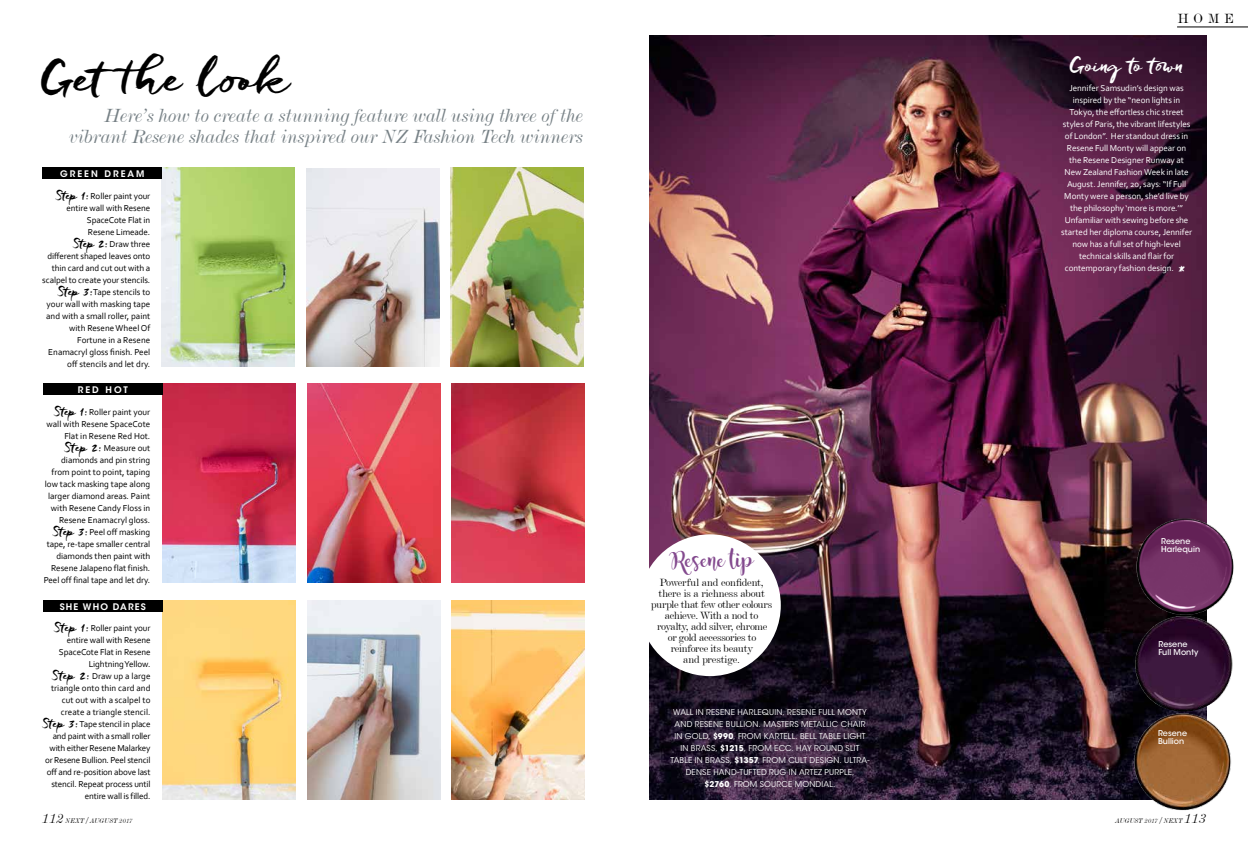
<style>
.page{position:relative;width:1248px;height:842px;background:#fff}
.page>*{position:absolute;margin:0;border:0;box-sizing:border-box;transform-origin:0 0}
.t1{font:47.9px "Freeland";color:#000}
.t2{font:22px "Freeland";color:#fff}
.t3{font:italic 20px/21px "De Vinne BT";letter-spacing:-.005em;color:#778186;text-align:right}
.t4{font:20px "Freeland";color:#fff}
.t5{font:17px "Magnolia Sky";letter-spacing:-.005em;color:#83498e}
.t6{font:14px "De Vinne BT";color:#000}
.t7{font:11px/11px "De Vinne BT";letter-spacing:-.02em;color:#000;text-align:center}
.t8{font:9px/12px "Corbel";letter-spacing:-.005em;color:#000;text-align:right}
.t9{font:9px "Corbel";letter-spacing:-.01em;color:#fff}
.t10{font:600 9px "ITC Avant Garde Std";letter-spacing:.22em;color:#fff}
.t11{font:600 9px "ITC Avant Garde Std";letter-spacing:.125em;color:#fff}
.t12{font:8px/12px "ITC Avant Garde Std";letter-spacing:.025em;color:#fff;text-align:center}
.t13{font:500 8px/8px "ITC Avant Garde Std";letter-spacing:.005em;color:#fff}
.t14{font:italic 7px "De Vinne BT";letter-spacing:-.005em;color:#000}
.s1{font-family:"Freeland";font-size:13px}
.s2{font-weight:700}
.s3{font-size:15px}
.s4{font-size:9px}
</style>
<div class="page">
<img style="left:649px;top:35px;width:557px;height:764px">
<img style="left:1129px;top:510px;width:105px;height:97px">
<img style="left:1126px;top:702px;width:105px;height:109px">
<img style="left:1129px;top:607px;width:104px;height:104px">
<img style="left:163px;top:384px;width:132px;height:199px">
<img style="left:163px;top:600px;width:132px;height:199px">
<img style="left:162px;top:168px;width:132px;height:199px">
<img style="left:308px;top:384px;width:132px;height:199px">
<img style="left:307px;top:600px;width:133px;height:199px">
<img style="left:307px;top:168px;width:132px;height:199px">
<img style="left:452px;top:384px;width:132px;height:199px">
<img style="left:452px;top:600px;width:132px;height:199px">
<img style="left:451px;top:168px;width:132px;height:199px">
<div style="left:43px;top:168px;width:119px;height:11px;background:#000"></div>
<div style="left:43px;top:384px;width:120px;height:11px;background:#000"></div>
<div style="left:43px;top:600px;width:120px;height:12px;background:#000"></div>
<hr style="left:1176px;top:27px;width:71px;height:1px;background:#000">
<div style="left:639px;top:534px;width:141px;height:142px;background:#fff;border-radius:50%"></div>
<h1 class="t1" style="left:40px;top:47px;width:252px">Get the look</h1>
<h3 class="t3" style="left:69px;top:105px;width:515px">Here’s how to create a stunning feature wall using three of the vibrant Resene shades that inspired our NZ Fashion Tech winners</h3>
<p class="t10" style="left:60px;top:168px;width:86px">GREEN DREAM</p>
<p class="t8" style="left:42px;top:190px;width:109px"><span class="s1">Step 1:</span> Roller paint your entire wall with Resene<br>SpaceCote Flat in<br>Resene Limeade.<br><span class="s1">Step 2:</span> Draw three different shaped leaves onto thin card and cut out with a scalpel to create your stencils.<br><span class="s1">Step 3:</span>Tape stencils to your wall with masking tape and with a small roller, paint with Resene Wheel Of<br>Fortune in a Resene<br>Enamacryl gloss finish. Peel off stencils and let dry.</p>
<p class="t8" style="left:44px;top:406px;width:108px"><span class="s1">Step 1:</span> Roller paint your wall with Resene SpaceCote<br>Flat in Resene Red Hot.<br><span class="s1">Step 2:</span> Measure out diamonds and pin string from point to point, taping low tack masking tape along larger diamond areas. Paint with Resene Candy Floss in<br>Resene Enamacryl gloss.<br><span class="s1">Step 3:</span> Peel off masking tape, re-tape smaller central diamonds then paint with<br>Resene Jalapeno flat finish.<br>Peel off final tape and let dry.</p>
<p class="t8" style="left:43px;top:622px;width:109px"><span class="s1">Step 1:</span> Roller paint your entire wall with Resene<br>SpaceCote Flat in Resene<br>Lightning Yellow.<br><span class="s1">Step 2:</span> Draw up a large triangle onto thin card and cut out with a scalpel to create a triangle stencil.<br><span class="s1">Step 3:</span> Tape stencil in place and paint with a small roller with either Resene Malarkey or Resene Bullion. Peel stencil off and re-position above last stencil. Repeat process until entire wall is filled.</p>
<p class="t10" style="left:78px;top:384px;width:51px">RED HOT</p>
<p class="t11" style="left:60px;top:601px;width:87px">SHE WHO DARES</p>
<h3 class="t5" style="left:673px;top:551px;width:84px">Resene tip</h3>
<p class="t7" style="left:651px;top:577px;width:122px">Powerful and confident, there is a richness about purple that few other colours achieve. With a nod to royalty, add silver, chrome or gold accessories to reinforce its beauty<br>and prestige.</p>
<p class="t12" style="left:670px;top:707px;width:201px">WALL IN RESENE HARLEQUIN, RESENE FULL MONTY AND RESENE BULLION. MASTERS METALLIC CHAIR IN GOLD, <span class="s2">$990</span>, FROM KARTELL. BELL TABLE LIGHT IN BRASS, <span class="s2">$1215</span>, FROM ECC. HAY ROUND SLIT TABLE IN BRASS, <span class="s2">$1357</span>, FROM CULT DESIGN. ULTRA-DENSE HAND-TUFTED RUG IN ARTEZ PURPLE,<br><span class="s2">$2760</span>, FROM SOURCE MONDIAL.</p>
<h3 class="t6" style="left:1177px;top:10px;width:58px">HOME</h3>
<h2 class="t2" style="left:1068px;top:51px;width:116px">Going to town</h2>
<p class="t9" style="left:1069px;top:83px;width:116px">Jennifer Samsudin’s design was</p>
<p class="t9" style="left:1072px;top:95px;width:109px">inspired by the “neon lights in</p>
<p class="t9" style="left:1069px;top:107px;width:116px">Tokyo, the effortless chic street</p>
<p class="t9" style="left:1062px;top:119px;width:129px">styles of Paris, the vibrant lifestyles</p>
<p class="t9" style="left:1064px;top:131px;width:125px">of London”. Her standout dress in</p>
<p class="t9" style="left:1066px;top:143px;width:121px">Resene Full Monty will appear on</p>
<p class="t9" style="left:1069px;top:155px;width:116px">the Resene Designer Runway at</p>
<p class="t9" style="left:1064px;top:167px;width:126px">New Zealand Fashion Week in late</p>
<p class="t9" style="left:1066px;top:179px;width:121px">August. Jennifer, 20, says: “If Full</p>
<p class="t9" style="left:1064px;top:191px;width:126px">Monty were a person, she’d live by</p>
<p class="t9" style="left:1069px;top:203px;width:114px">the philosophy ‘more is more.’”</p>
<p class="t9" style="left:1064px;top:215px;width:125px">Unfamiliar with sewing before she</p>
<p class="t9" style="left:1060px;top:227px;width:132px">started her diploma course, Jennifer</p>
<p class="t9" style="left:1072px;top:239px;width:110px">now has a full set of high-level</p>
<p class="t9" style="left:1078px;top:251px;width:97px">technical skills and flair for</p>
<p class="t9" style="left:1064px;top:263px;width:110px">contemporary fashion design.</p>
<h3 class="t4" style="left:1177px;top:259px;width:12px">*</h3>
<p class="t13" style="left:1161px;top:537px;width:40px">Resene<br>Harlequin</p>
<p class="t13" style="left:1158px;top:641px;width:42px">Resene<br>Full Monty</p>
<p class="t13" style="left:1157px;top:729px;width:31px">Resene<br>Bullion</p>
<p class="t14" style="left:42px;top:817px;width:92px"><span class="s3">112</span> NEXT <span class="s4">/</span> AUGUST 2017</p>
<p class="t14" style="left:1115px;top:817px;width:92px">AUGUST 2017 <span class="s4">/</span> NEXT <span class="s3">113</span></p>
</div>
